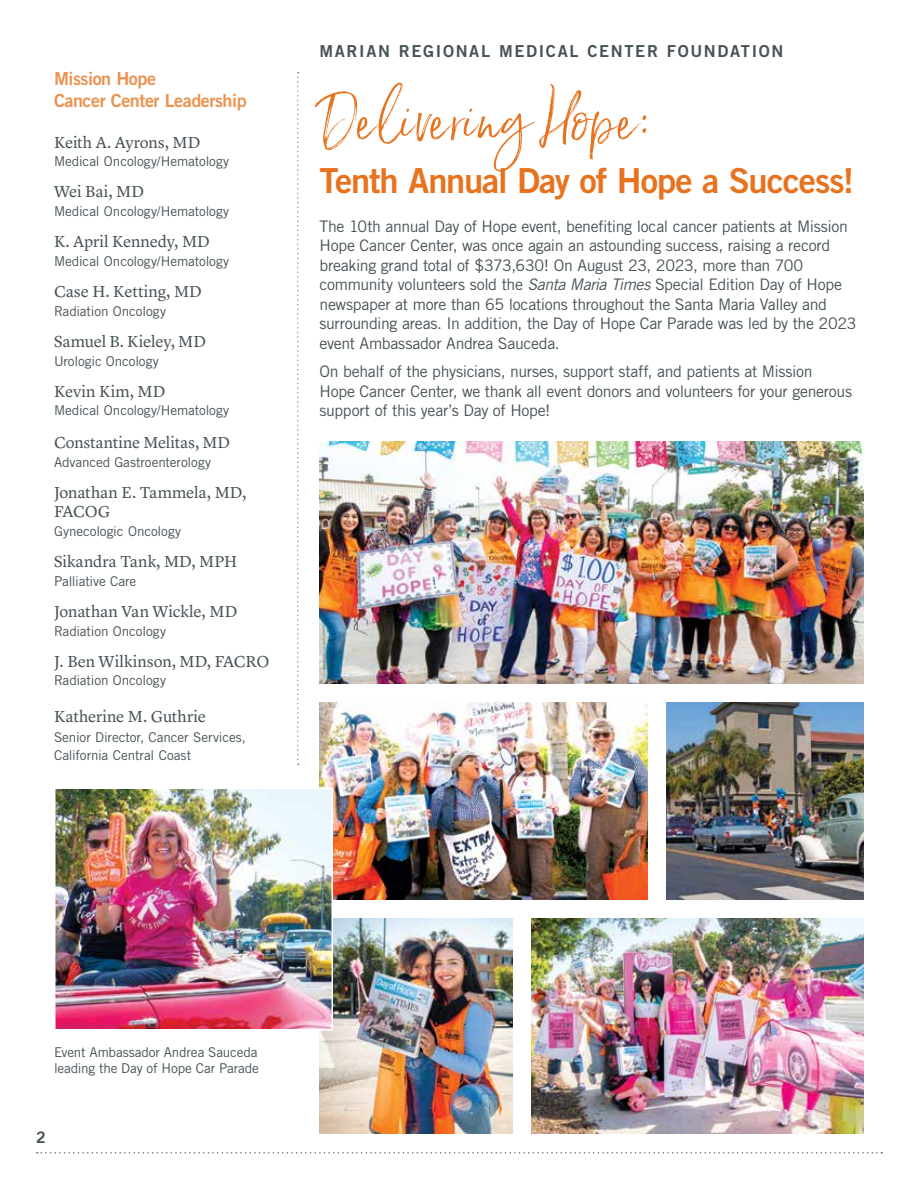
<style>
.page{position:relative;width:918px;height:1188px;background:#fff}
.page>*{position:absolute;margin:0;border:0;box-sizing:border-box;transform-origin:0 0}
.t1{font:60px "Saturday Script";color:#e7731f}
.t2{font:34.5px "Trade Gothic LT Std Bd 2";letter-spacing:-.03em;color:#e7731f}
.t3{font:18px/22.5px "Trade Gothic LT Std Bd 2";letter-spacing:-.025em;color:#ed914f}
.t4{font:16.5px/18.9px "Lyon Text";letter-spacing:-.005em;color:#475256}
.t5{font:16.5px "Trade Gothic LT Std Bd 2";letter-spacing:.1em;color:#475256}
.t6{font:15.9px/19.5px "Trade Gothic LT Std";letter-spacing:-.02em;color:#475256}
.t7{font:15.9px "Trade Gothic LT Std Bd 2";color:#475256}
.t8{font:13.5px/18px "Trade Gothic LT Std";letter-spacing:-.01em;color:#475256}
.s1{font-style:italic}
</style>
<div class="page">
<svg style="left:297px;top:72px;width:2px;height:693px"></svg>
<svg style="left:37px;top:1152px;width:845px;height:2px"></svg>
<img style="left:320px;top:441px;width:544px;height:243px">
<img style="left:320px;top:702px;width:328px;height:198px">
<img style="left:531px;top:918px;width:333px;height:216px">
<img style="left:666px;top:702px;width:198px;height:198px">
<img style="left:320px;top:918px;width:193px;height:216px">
<img style="left:57px;top:791px;width:273px;height:236px">
<div style="left:54px;top:788px;width:279px;height:242px;border:2px solid #fff"></div>
<p class="t3" style="left:54px;top:67px;width:194px">Mission Hope<br>Cancer Center Leadership</p>
<p class="t4" style="left:54px;top:131px;width:148px">Keith A. Ayrons, MD</p>
<p class="t8" style="left:54px;top:152px;width:177px">Medical Oncology/Hematology</p>
<p class="t4" style="left:54px;top:181px;width:92px">Wei Bai, MD</p>
<p class="t8" style="left:54px;top:202px;width:177px">Medical Oncology/Hematology</p>
<p class="t4" style="left:54px;top:231px;width:158px">K. April Kennedy, MD</p>
<p class="t8" style="left:54px;top:252px;width:177px">Medical Oncology/Hematology</p>
<p class="t4" style="left:54px;top:281px;width:150px">Case H. Ketting, MD</p>
<p class="t8" style="left:54px;top:302px;width:114px">Radiation Oncology</p>
<p class="t4" style="left:54px;top:330px;width:154px">Samuel B. Kieley, MD</p>
<p class="t8" style="left:54px;top:352px;width:106px">Urologic Oncology</p>
<p class="t4" style="left:54px;top:380px;width:113px">Kevin Kim, MD</p>
<p class="t8" style="left:54px;top:401px;width:177px">Medical Oncology/Hematology</p>
<p class="t4" style="left:54px;top:432px;width:178px">Constantine Melitas, MD</p>
<p class="t8" style="left:54px;top:453px;width:159px">Advanced Gastroenterology</p>
<p class="t4" style="left:54px;top:482px;width:194px">Jonathan E. Tammela, MD,<br>FACOG</p>
<p class="t8" style="left:54px;top:522px;width:129px">Gynecologic Oncology</p>
<p class="t4" style="left:54px;top:551px;width:185px">Sikandra Tank, MD, MPH</p>
<p class="t8" style="left:54px;top:572px;width:84px">Palliative Care</p>
<p class="t4" style="left:54px;top:600px;width:185px">Jonathan Van Wickle, MD</p>
<p class="t8" style="left:54px;top:622px;width:114px">Radiation Oncology</p>
<p class="t4" style="left:54px;top:650px;width:217px">J. Ben Wilkinson, MD, FACRO</p>
<p class="t8" style="left:54px;top:671px;width:114px">Radiation Oncology</p>
<p class="t4" style="left:54px;top:706px;width:153px">Katherine M. Guthrie</p>
<p class="t8" style="left:54px;top:728px;width:194px">Senior Director, Cancer Services,<br>California Central Coast</p>
<p class="t5" style="left:320px;top:41px;width:465px">MARIAN REGIONAL MEDICAL CENTER FOUNDATION</p>
<h1 class="t1" style="left:320px;top:82px;width:333px">Delivering Hope:</h1>
<h2 class="t2" style="left:320px;top:160px;width:536px">Tenth Annual Day of Hope a Success!</h2>
<p class="t6" style="left:320px;top:216px;width:538px">The 10th annual Day of Hope event, benefiting local cancer patients at Mission Hope Cancer Center, was once again an astounding success, raising a record breaking grand total of $373,630! On August 23, 2023, more than 700 community volunteers sold the <span class="s1">Santa Maria Times</span> Special Edition Day of Hope newspaper at more than 65 locations throughout the Santa Maria Valley and surrounding areas. In addition, the Day of Hope Car Parade was led by the 2023 event Ambassador Andrea Sauceda.</p>
<p class="t6" style="left:320px;top:362px;width:534px">On behalf of the physicians, nurses, support staff, and patients at Mission<br>Hope Cancer Center, we thank all event donors and volunteers for your generous support of this year’s Day of Hope!</p>
<p class="t8" style="left:54px;top:1044px;width:206px;line-height:16.5px">Event Ambassador Andrea Sauceda leading the Day of Hope Car Parade</p>
<p class="t7" style="left:36px;top:1127px;width:11px">2</p>
</div>
